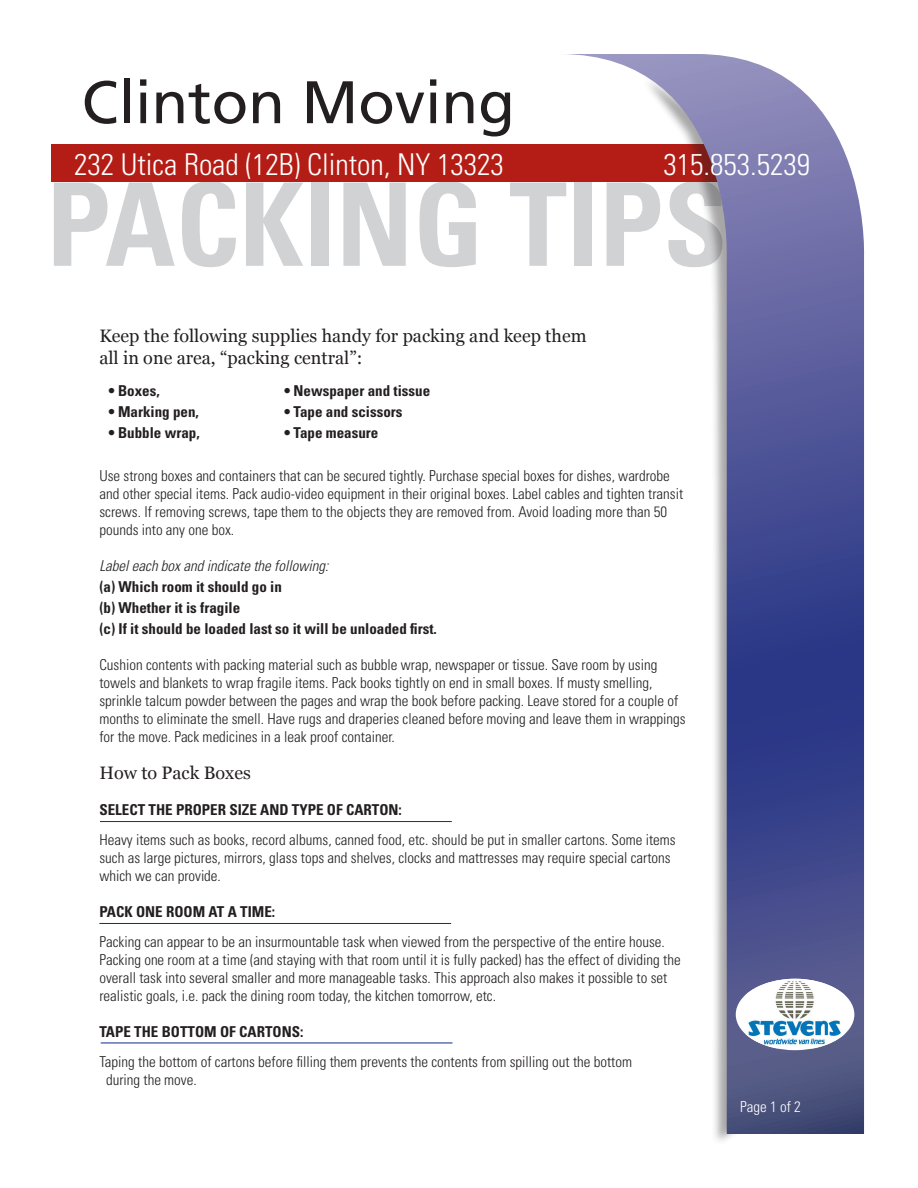
<style>
.page{position:relative;width:918px;height:1188px;background:#fff}
.page>*{position:absolute;margin:0;border:0;box-sizing:border-box;transform-origin:0 0}
.t1{font:700 condensed 115.5px "Univers";color:#d1d2d4}
.t2{font:60px "Frutiger";color:#231f20}
.t3{font:300 condensed 30px "Univers";color:#fff}
.t4{font:18px "Georgia";color:#231f20}
.t5{font:300 condensed 15px/18px "Univers";color:#231f20}
.t6{font:700 condensed 15px "Univers";color:#231f20}
.t7{font:italic 300 condensed 15px "Univers";color:#231f20}
.t8{font:300 condensed 15px "Univers";color:#fff}
</style>
<div class="page">
<div style="left:52px;top:144px;width:727px;height:38px;background:#b41d15"></div>
<hr style="left:100px;top:821px;width:352px;height:1px;background:#0e2b8d">
<hr style="left:99px;top:923px;width:352px;height:1px;background:#0e2b8d">
<hr style="left:101px;top:1043px;width:351px;height:1px;background:#0e2b8d">
<svg style="left:566px;top:54px;width:299px;height:1080px"></svg>
<div style="left:736px;top:979px;width:118px;height:71px;background:#fff;border-radius:50%"></div>
<img style="left:746px;top:979px;width:98px;height:69px">
<p class="t2" style="left:82px;top:67px;width:435px">Clinton Moving</p>
<p class="t3" style="left:74px;top:147px;width:431px">232 Utica Road (12B) Clinton, NY 13323</p>
<p class="t3" style="left:664px;top:147px;width:148px">315.853.5239</p>
<p class="t1" style="left:46px;top:154px;width:683px">Packing Tips</p>
<p class="t4" style="left:99px;top:326px;width:489px">Keep the following supplies handy for packing and keep them</p>
<p class="t4" style="left:99px;top:348px;width:265px">all in one area, “packing central”:</p>
<p class="t6" style="left:108px;top:381px;width:53px">• Boxes,</p>
<p class="t6" style="left:108px;top:402px;width:92px">• Marking pen,</p>
<p class="t6" style="left:108px;top:423px;width:93px">• Bubble wrap,</p>
<p class="t6" style="left:284px;top:381px;width:148px">• Newspaper and tissue</p>
<p class="t6" style="left:284px;top:402px;width:120px">• Tape and scissors</p>
<p class="t6" style="left:284px;top:423px;width:96px">• Tape measure</p>
<p class="t5" style="left:99px;top:467px;width:585px">Use strong boxes and containers that can be secured tightly. Purchase special boxes for dishes, wardrobe and other special items. Pack audio-video equipment in their original boxes. Label cables and tighten transit screws. If removing screws, tape them to the objects they are removed from. Avoid loading more than 50 pounds into any one box.</p>
<p class="t7" style="left:99px;top:557px;width:231px">Label each box and indicate the following:</p>
<p class="t6" style="left:99px;top:578px;width:184px">(a) Which room it should go in</p>
<p class="t6" style="left:99px;top:599px;width:142px">(b) Whether it is fragile</p>
<p class="t6" style="left:99px;top:620px;width:339px">(c) If it should be loaded last so it will be unloaded first.</p>
<p class="t5" style="left:99px;top:656px;width:588px">Cushion contents with packing material such as bubble wrap, newspaper or tissue. Save room by using towels and blankets to wrap fragile items. Pack books tightly on end in small boxes. If musty smelling, sprinkle talcum powder between the pages and wrap the book before packing. Leave stored for a couple of months to eliminate the smell. Have rugs and draperies cleaned before moving and leave them in wrappings for the move. Pack medicines in a leak proof container.</p>
<p class="t4" style="left:99px;top:763px;width:153px">How to Pack Boxes</p>
<p class="t6" style="left:99px;top:801px;width:304px">SELECT THE PROPER SIZE AN D TYPE OF CARTON:</p>
<p class="t5" style="left:99px;top:831px;width:578px">Heavy items such as books, record albums, canned food, etc. should be put in smaller cartons. Some items such as large pictures, mirrors, glass tops and shelves, clocks and mattresses may require special cartons which we can provide.</p>
<p class="t6" style="left:99px;top:903px;width:177px">Pack One Room at a Time:</p>
<p class="t5" style="left:99px;top:933px;width:583px">Packing can appear to be an insurmountable task when viewed from the perspective of the entire house.<br>Packing one room at a time (and staying with that room until it is fully packed) has the effect of dividing the overall task into several smaller and more manageable tasks. This approach also makes it possible to set realistic goals, i.e. pack the dining room today, the kitchen tomorrow, etc.</p>
<p class="t6" style="left:99px;top:1023px;width:44px">Tape the</p>
<p class="t6" style="left:162px;top:1023px;width:19px">Botto</p>
<p class="t6" style="left:204px;top:1023px;width:101px">m of Cartons:</p>
<p class="t5" style="left:99px;top:1053px;width:534px">Taping the bottom of cartons before filling them prevents the contents from spilling out the bottom</p>
<p class="t5" style="left:106px;top:1071px;width:92px">during the move.</p>
<p class="t8" style="left:740px;top:1098px;width:62px">Page 1 of 2</p>
</div>
